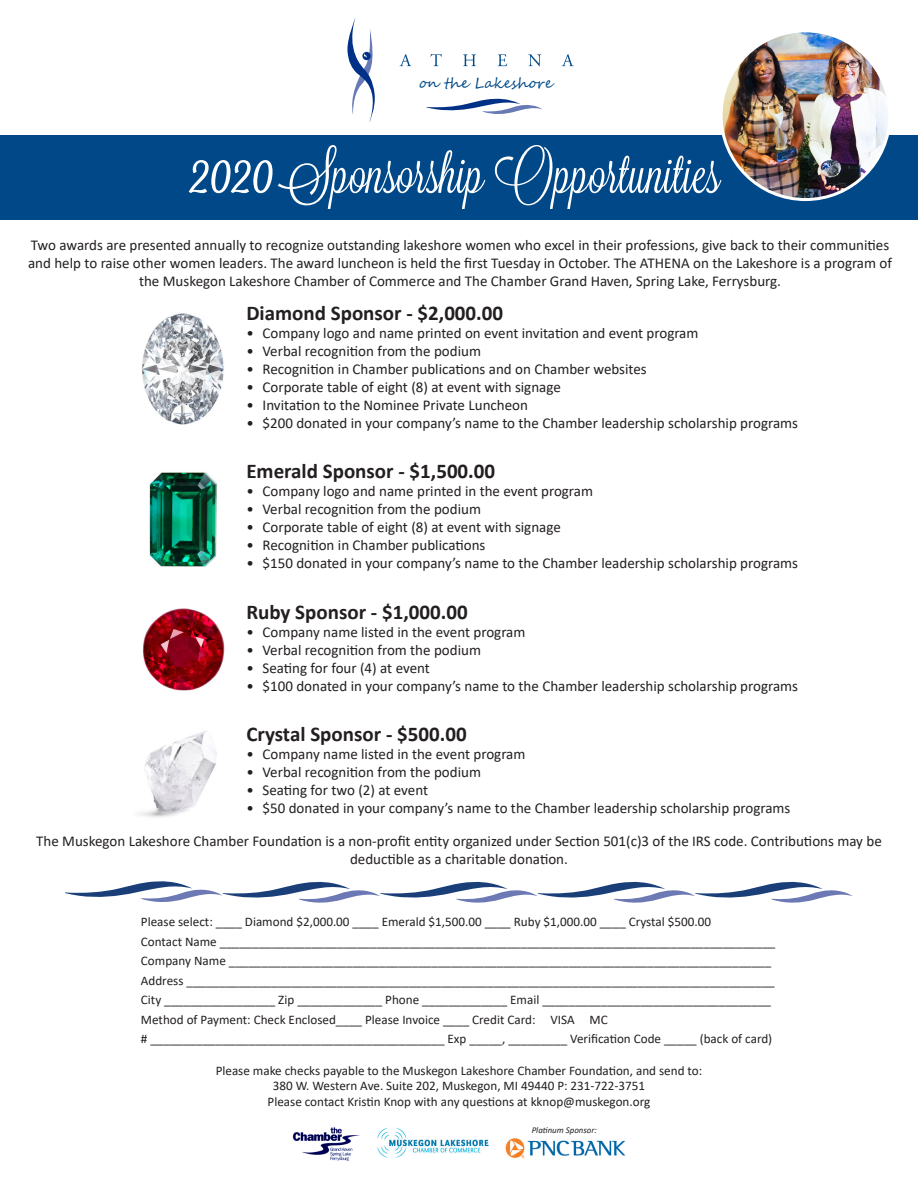
<style>
.page{position:relative;width:918px;height:1188px;background:#fff}
.page>*{position:absolute;margin:0;border:0;box-sizing:border-box;transform-origin:0 0}
.t1{font:70.5px "Lavanderia NEW";color:#fff}
.t2{font:54px "Lavanderia NEW";color:#fff}
.t3{font:700 21px "Calibri";color:#231f20}
.t4{font:15px/18px "Calibri";color:#231f20;text-align:center}
.t5{font:14.4px "Segoe Script";color:#004a87}
.t6{font:13.2px "Calibri";color:#231f20}
.t7{font:italic 8.85px "Calibri";color:#231f20}
</style>
<div class="page">
<svg style="left:347px;top:18px;width:28px;height:104px"></svg>
<svg style="left:400px;top:54px;width:11px;height:12px"></svg>
<svg style="left:430px;top:54px;width:12px;height:12px"></svg>
<svg style="left:463px;top:54px;width:13px;height:12px"></svg>
<svg style="left:498px;top:54px;width:9px;height:12px"></svg>
<svg style="left:528px;top:54px;width:13px;height:12px"></svg>
<svg style="left:562px;top:54px;width:12px;height:12px"></svg>
<svg style="left:426px;top:98px;width:116px;height:16px"></svg>
<div style="left:0;top:135px;width:918px;height:84px;background:#004888"></div>
<img style="left:722px;top:33px;width:167px;height:167px">
<img style="left:142px;top:313px;width:82px;height:111px">
<img style="left:149px;top:472px;width:69px;height:95px">
<img style="left:143px;top:608px;width:81px;height:83px">
<img style="left:139px;top:731px;width:78px;height:86px">
<svg style="left:65px;top:881px;width:788px;height:22px"></svg>
<img style="left:378px;top:1128px;width:111px;height:29px">
<img style="left:292px;top:1127px;width:68px;height:35px">
<img style="left:505px;top:1138px;width:121px;height:20px">
<p class="t5" style="left:419px;top:71px;width:135px">on the Lakeshore</p>
<p class="t2" style="left:278px;top:135px;width:444px">Sponsorship Opportunities</p>
<p class="t4" style="left:28px;top:236px;width:865px">Two awards are presented annually to recognize outstanding lakeshore women who excel in their professions, give back to their communities and help to raise other women leaders. The award luncheon is held the first Tuesday in October. The ATHENA on the Lakeshore is a program of the Muskegon Lakeshore Chamber of Commerce and The Chamber Grand Haven, Spring Lake, Ferrysburg.</p>
<p class="t3" style="left:246px;top:298px;width:258px">Diamond Sponsor - $2,000.00</p>
<p class="t4" style="left:246px;top:324px;width:454px">• Company logo and name printed on event invitation and event program</p>
<p class="t4" style="left:246px;top:342px;width:236px">• Verbal recognition from the podium</p>
<p class="t4" style="left:246px;top:360px;width:402px">• Recognition in Chamber publications and on Chamber websites</p>
<p class="t4" style="left:246px;top:378px;width:316px">• Corporate table of eight (8) at event with signage</p>
<p class="t4" style="left:246px;top:396px;width:283px">• Invitation to the Nominee Private Luncheon</p>
<p class="t4" style="left:246px;top:414px;width:553px">• $200 donated in your company’s name to the Chamber leadership scholarship programs</p>
<p class="t3" style="left:246px;top:456px;width:250px">Emerald Sponsor - $1,500.00</p>
<p class="t4" style="left:246px;top:482px;width:348px">• Company logo and name printed in the event program</p>
<p class="t4" style="left:246px;top:500px;width:236px">• Verbal recognition from the podium</p>
<p class="t4" style="left:246px;top:518px;width:316px">• Corporate table of eight (8) at event with signage</p>
<p class="t4" style="left:246px;top:536px;width:241px">• Recognition in Chamber publications</p>
<p class="t4" style="left:246px;top:554px;width:553px">• $150 donated in your company’s name to the Chamber leadership scholarship programs</p>
<p class="t3" style="left:246px;top:597px;width:223px">Ruby Sponsor - $1,000.00</p>
<p class="t4" style="left:246px;top:622px;width:281px">• Company name listed in the event program</p>
<p class="t4" style="left:246px;top:640px;width:236px">• Verbal recognition from the podium</p>
<p class="t4" style="left:246px;top:658px;width:185px">• Seating for four (4) at event</p>
<p class="t4" style="left:246px;top:676px;width:553px">• $100 donated in your company’s name to the Chamber leadership scholarship programs</p>
<p class="t3" style="left:246px;top:719px;width:222px">Crystal Sponsor - $500.00</p>
<p class="t4" style="left:246px;top:745px;width:281px">• Company name listed in the event program</p>
<p class="t4" style="left:246px;top:763px;width:236px">• Verbal recognition from the podium</p>
<p class="t4" style="left:246px;top:781px;width:183px">• Seating for two (2) at event</p>
<p class="t4" style="left:246px;top:799px;width:546px">• $50 donated in your company’s name to the Chamber leadership scholarship programs</p>
<p class="t4" style="left:36px;top:832px;width:847px">The Muskegon Lakeshore Chamber Foundation is a non-profit entity organized under Section 501(c)3 of the IRS code. Contributions may be deductible as a charitable donation.</p>
<p class="t1" style="left:190px;top:117px;width:86px">2020</p>
<p class="t6" style="left:141px;top:913px;width:572px">Please select: ____ Diamond $2,000.00 ____ Emerald $1,500.00 ____ Ruby $1,000.00 ____ Crystal $500.00</p>
<p class="t6" style="left:141px;top:932px;width:636px">Contact Name _____________________________________________________________________________________</p>
<p class="t6" style="left:141px;top:952px;width:632px">Company Name ___________________________________________________________________________________</p>
<p class="t6" style="left:141px;top:971px;width:635px">Address __________________________________________________________________________________________</p>
<p class="t6" style="left:141px;top:991px;width:632px">City _________________ Zip _____________ Phone _____________ Email ___________________________________</p>
<p class="t6" style="left:141px;top:1010px;width:468px">Method of Payment: Check Enclosed____ Please Invoice ____ Credit Card: VISA MC</p>
<p class="t6" style="left:141px;top:1030px;width:633px"># _____________________________________________ Exp _____, _________ Verification Code _____ (back of card)</p>
<p class="t6" style="left:216px;top:1061px;width:488px">Please make checks payable to the Muskegon Lakeshore Chamber Foundation, and send to:</p>
<p class="t6" style="left:273px;top:1077px;width:374px">380 W. Western Ave. Suite 202, Muskegon, MI 49440 P: 231-722-3751</p>
<p class="t6" style="left:268px;top:1093px;width:384px">Please contact Kristin Knop with any questions at kknop@muskegon.org</p>
<p class="t7" style="left:532px;top:1124px;width:67px">Platinum Sponsor:</p>
</div>
